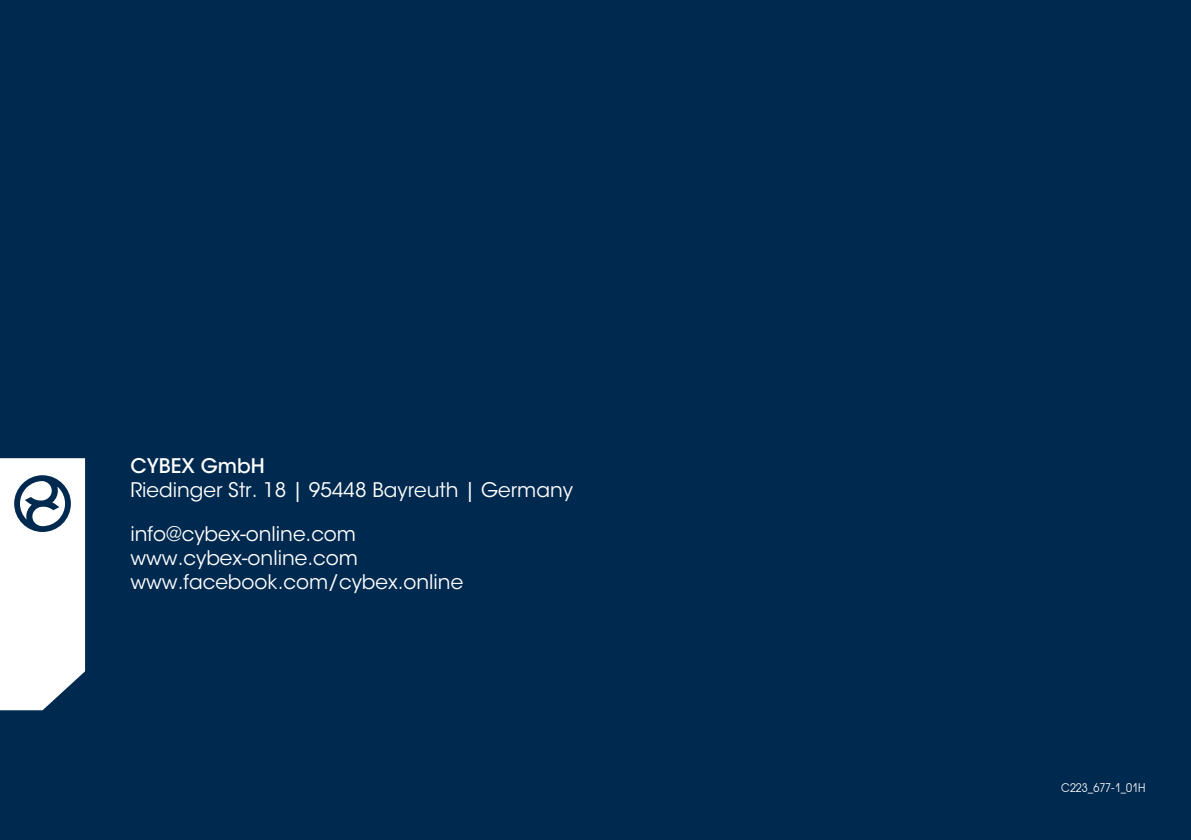
<style>
.page{position:relative;width:1191px;height:840px;background:#fff}
.page>*{position:absolute;margin:0;border:0;box-sizing:border-box;transform-origin:0 0}
.t1{font:20px/44px "ITC Avant Garde Std";color:#fff}
.t2{font:500 20px "ITC Avant Garde Std";color:#fff}
.t3{font:12px "Avant Garde Gothic TT";color:#fff;scale:.9 1}
</style>
<div class="page">
<div style="left:0;top:0;width:1191px;height:839px;background:#00294f"></div>
<svg style="left:0;top:458px;width:85px;height:251px;background:#e5e9ed"></svg>
<p class="t2" style="left:130px;top:453px;width:136px">CYBEX GmbH</p>
<p class="t1" style="left:130px;top:468px;width:444px">Riedinger Str. 18 | 95448 Bayreuth | Germany info@cybex-online.com</p>
<p class="t1" style="left:130px;top:545px;width:334px;line-height:24px">www.cybex-online.com www.facebook.com/cybex.online</p>
<p class="t3" style="left:1061px;top:780px;width:95px">C223_677-1_01H</p>
</div>
